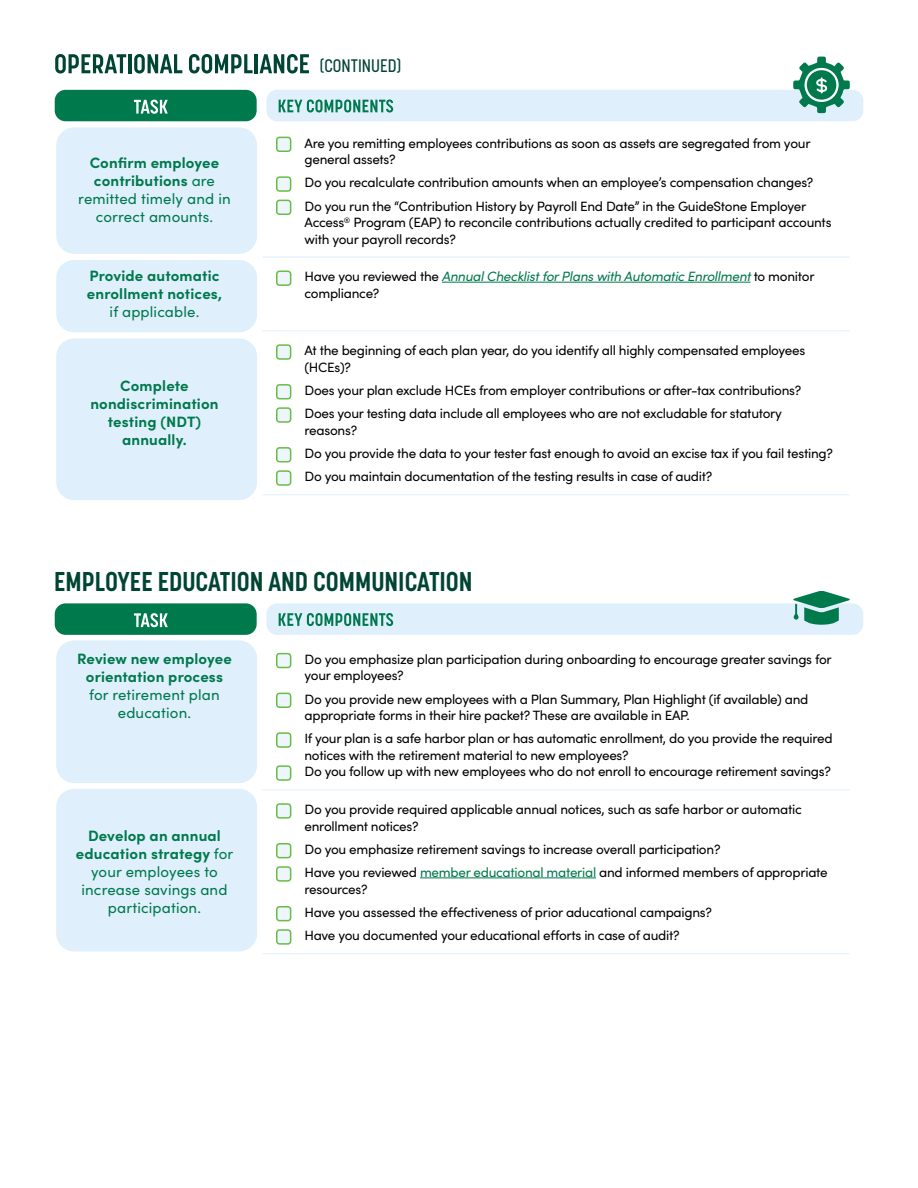
<style>
.page{position:relative;width:918px;height:1188px;background:#fff}
.page>*{position:absolute;margin:0;border:0;box-sizing:border-box;transform-origin:0 0}
.t1{font:700 27px "Korolev Condensed";color:#043}
.t2{font:500 18px "Korolev Condensed";color:#043}
.t3{font:15px/18px "Sofia Pro";letter-spacing:.01em;color:#00794d;text-align:center}
.t4{font:700 15px/18px "Sofia Pro";letter-spacing:.01em;color:#00794d;text-align:center}
.t5{font:13.5px/16.5px "Sofia Pro";letter-spacing:-.02em;color:#000}
.t6{font:italic 13.5px/16.5px "Sofia Pro";letter-spacing:-.02em;color:#00794d}
.s1{font-weight:700}
.s2{font-style:normal;color:#000}
.s3{color:#00794d}
</style>
<div class="page">
<div style="left:56px;top:338px;width:201px;height:162px;background:#dfeffb;border-radius:18px"></div>
<div style="left:56px;top:127px;width:201px;height:127px;background:#dfeffb;border-radius:18px"></div>
<div style="left:56px;top:260px;width:201px;height:72px;background:#dfeffb;border-radius:18px"></div>
<div style="left:55px;top:90px;width:202px;height:31px;background:#00794d;border-radius:11px"></div>
<div style="left:266px;top:90px;width:597px;height:31px;background:#dfeffb;border-radius:11px"></div>
<svg style="left:134px;top:100px;width:34px;height:14px"></svg>
<svg style="left:279px;top:99px;width:114px;height:14px"></svg>
<svg style="left:793px;top:57px;width:57px;height:56px"></svg>
<svg style="left:55px;top:54px;width:71px;height:20px"></svg>
<hr style="left:128px;top:54px;width:3px;height:19px;background:#043">
<svg style="left:134px;top:54px;width:48px;height:20px"></svg>
<svg style="left:189px;top:54px;width:64px;height:20px"></svg>
<hr style="left:255px;top:54px;width:3px;height:19px;background:#043">
<svg style="left:260px;top:54px;width:49px;height:20px"></svg>
<div style="left:56px;top:640px;width:201px;height:143px;background:#dfeffb;border-radius:18px"></div>
<div style="left:56px;top:789px;width:201px;height:162px;background:#dfeffb;border-radius:18px"></div>
<hr style="left:262px;top:789px;width:588px;height:1px;background:#e4f2fb">
<hr style="left:262px;top:953px;width:588px;height:1px;background:#e4f2fb">
<div style="left:277px;top:654px;width:14px;height:14px;background:#edf6fd;border-radius:3px"></div>
<div style="left:276px;top:653px;width:15px;height:15px;border:2px solid #69bd45;border-radius:3px"></div>
<div style="left:277px;top:693px;width:14px;height:14px;background:#edf6fd;border-radius:3px"></div>
<div style="left:276px;top:693px;width:15px;height:15px;border:2px solid #69bd45;border-radius:3px"></div>
<div style="left:277px;top:733px;width:14px;height:14px;background:#edf6fd;border-radius:3px"></div>
<div style="left:276px;top:732px;width:15px;height:16px;border:2px solid #69bd45;border-radius:3px"></div>
<div style="left:277px;top:766px;width:14px;height:14px;background:#edf6fd;border-radius:3px"></div>
<div style="left:276px;top:765px;width:15px;height:16px;border:2px solid #69bd45;border-radius:3px"></div>
<hr style="left:420px;top:877px;width:176px;height:1px;background:#00794d">
<div style="left:277px;top:804px;width:14px;height:14px;background:#edf6fd;border-radius:3px"></div>
<div style="left:276px;top:803px;width:15px;height:16px;border:2px solid #69bd45;border-radius:3px"></div>
<div style="left:277px;top:844px;width:14px;height:14px;background:#edf6fd;border-radius:3px"></div>
<div style="left:276px;top:843px;width:15px;height:15px;border:2px solid #69bd45;border-radius:3px"></div>
<div style="left:277px;top:867px;width:14px;height:14px;background:#edf6fd;border-radius:3px"></div>
<div style="left:276px;top:866px;width:15px;height:16px;border:2px solid #69bd45;border-radius:3px"></div>
<div style="left:277px;top:907px;width:14px;height:14px;background:#edf6fd;border-radius:3px"></div>
<div style="left:276px;top:906px;width:15px;height:15px;border:2px solid #69bd45;border-radius:3px"></div>
<div style="left:277px;top:930px;width:14px;height:14px;background:#edf6fd;border-radius:3px"></div>
<div style="left:276px;top:929px;width:15px;height:16px;border:2px solid #69bd45;border-radius:3px"></div>
<div style="left:55px;top:603px;width:202px;height:32px;background:#00794d;border-radius:11px"></div>
<div style="left:266px;top:603px;width:597px;height:32px;background:#dfeffb;border-radius:11px"></div>
<svg style="left:134px;top:613px;width:34px;height:14px"></svg>
<svg style="left:279px;top:613px;width:114px;height:13px"></svg>
<svg style="left:793px;top:591px;width:57px;height:34px"></svg>
<hr style="left:262px;top:256px;width:588px;height:2px;background:#dfeffb">
<hr style="left:262px;top:330px;width:588px;height:1px;background:#e4f2fb">
<hr style="left:262px;top:494px;width:588px;height:1px;background:#e4f2fb">
<div style="left:277px;top:137px;width:14px;height:14px;background:#edf6fd;border-radius:3px"></div>
<div style="left:276px;top:137px;width:15px;height:15px;border:2px solid #69bd45;border-radius:3px"></div>
<div style="left:277px;top:177px;width:14px;height:14px;background:#edf6fd;border-radius:3px"></div>
<div style="left:276px;top:176px;width:15px;height:16px;border:2px solid #69bd45;border-radius:3px"></div>
<div style="left:277px;top:200px;width:14px;height:14px;background:#edf6fd;border-radius:3px"></div>
<div style="left:276px;top:200px;width:15px;height:15px;border:2px solid #69bd45;border-radius:3px"></div>
<hr style="left:442px;top:282px;width:309px;height:1px;background:#00794d">
<div style="left:277px;top:271px;width:14px;height:14px;background:#edf6fd;border-radius:3px"></div>
<div style="left:276px;top:271px;width:15px;height:15px;border:2px solid #69bd45;border-radius:3px"></div>
<div style="left:277px;top:345px;width:14px;height:14px;background:#edf6fd;border-radius:3px"></div>
<div style="left:276px;top:344px;width:15px;height:16px;border:2px solid #69bd45;border-radius:3px"></div>
<div style="left:277px;top:385px;width:14px;height:14px;background:#edf6fd;border-radius:3px"></div>
<div style="left:276px;top:384px;width:15px;height:15px;border:2px solid #69bd45;border-radius:3px"></div>
<div style="left:277px;top:408px;width:14px;height:14px;background:#edf6fd;border-radius:3px"></div>
<div style="left:276px;top:407px;width:15px;height:16px;border:2px solid #69bd45;border-radius:3px"></div>
<div style="left:277px;top:448px;width:14px;height:14px;background:#edf6fd;border-radius:3px"></div>
<div style="left:276px;top:447px;width:15px;height:15px;border:2px solid #69bd45;border-radius:3px"></div>
<div style="left:277px;top:471px;width:14px;height:14px;background:#edf6fd;border-radius:3px"></div>
<div style="left:276px;top:470px;width:15px;height:16px;border:2px solid #69bd45;border-radius:3px"></div>
<p class="t3" style="left:78px;top:153px;width:154px"><span class="s1">Confirm employee contributions</span> are remitted timely and in correct amounts.</p>
<p class="t4" style="left:87px;top:266px;width:137px;text-align:left">Provide automatic enrollment notices,</p>
<p class="t3" style="left:110px;top:302px;width:91px">if applicable.</p>
<p class="t4" style="left:90px;top:376px;width:130px">Complete nondiscrimination testing (NDT) annually.</p>
<h2 class="t2" style="left:320px;top:55px;width:83px">(CONTINUED)</h2>
<p class="t5" style="left:305px;top:134px;width:508px">Are you remitting employees contributions as soon as assets are segregated from your general assets?</p>
<p class="t5" style="left:305px;top:170px;width:510px;line-height:23.2px">Do you recalculate contribution amounts when an employee’s compensation changes?<br>Do you run the “Contribution History by Payroll End Date” in the GuideStone Employer</p>
<p class="t5" style="left:304px;top:213px;width:529px">Access<sup>®</sup> Program (EAP) to reconcile contributions actually credited to participant accounts with your payroll records?</p>
<p class="t6" style="left:305px;top:268px;width:512px"><span class="s2">Have you reviewed the</span> Annual Checklist for Plans with Automatic Enrollment <span class="s2">to monitor compliance?</span></p>
<p class="t5" style="left:305px;top:342px;width:502px">At the beginning of each plan year, do you identify all highly compensated employees (HCEs)?</p>
<p class="t5" style="left:305px;top:378px;width:498px;line-height:23.2px">Does your plan exclude HCEs from employer contributions or after-tax contributions?<br>Does your testing data include all employees who are not excludable for statutory</p>
<p class="t5" style="left:305px;top:418px;width:530px;line-height:23.2px">reasons?<br>Do you provide the data to your tester fast enough to avoid an excise tax if you fail testing?<br>Do you maintain documentation of the testing results in case of audit?</p>
<h1 class="t1" style="left:54px;top:565px;width:420px">EMPLOYEE EDUCATION AND COMMUNICATION</h1>
<p class="t4" style="left:77px;top:648px;width:156px">Review new employee orientation process</p>
<p class="t3" style="left:89px;top:685px;width:132px">for retirement plan education.</p>
<p class="t3" style="left:76px;top:826px;width:159px"><span class="s1">Develop an annual education strategy</span> for your employees to increase savings and participation.</p>
<p class="t5" style="left:305px;top:650px;width:529px">Do you emphasize plan participation during onboarding to encourage greater savings for your employees?</p>
<p class="t5" style="left:305px;top:690px;width:505px">Do you provide new employees with a Plan Summary, Plan Highlight (if available) and appropriate forms in their hire packet? These are available in EAP.</p>
<p class="t5" style="left:305px;top:730px;width:530px">If your plan is a safe harbor plan or has automatic enrollment, do you provide the required notices with the retirement material to new employees?<br>Do you follow up with new employees who do not enroll to encourage retirement savings?</p>
<p class="t5" style="left:305px;top:800px;width:499px">Do you provide required applicable annual notices, such as safe harbor or automatic enrollment notices?</p>
<p class="t5" style="left:305px;top:837px;width:525px;line-height:23.2px">Do you emphasize retirement savings to increase overall participation?<br>Have you reviewed <span class="s3">member educational material</span> and informed members of appropriate</p>
<p class="t5" style="left:305px;top:877px;width:409px;line-height:23.2px">resources?<br>Have you assessed the effectiveness of prior aducational campaigns?<br>Have you documented your educational efforts in case of audit?</p>
</div>
